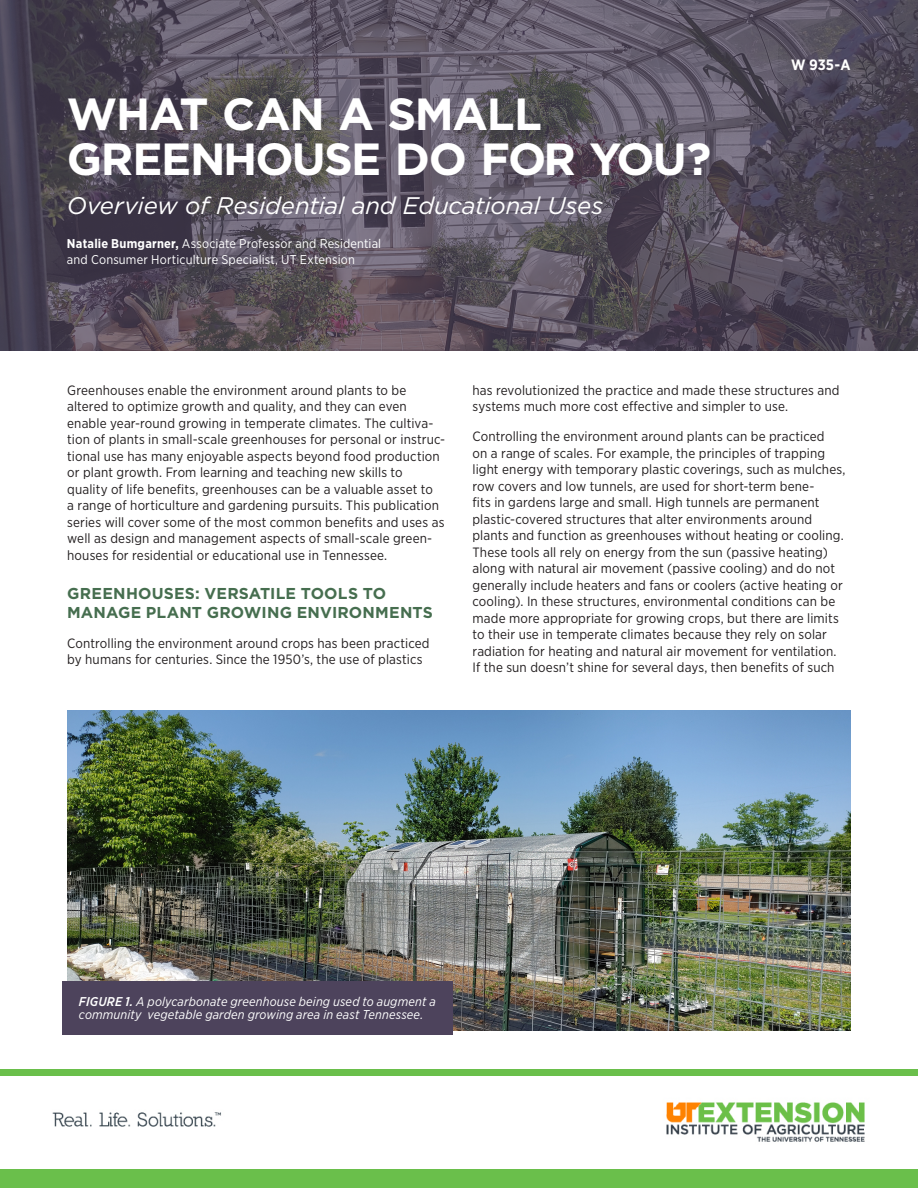
<style>
.page{position:relative;width:918px;height:1188px;background:#fff}
.page>*{position:absolute;margin:0;border:0;box-sizing:border-box;transform-origin:0 0}
.t1{font:700 45px/45px "Gotham";letter-spacing:-.03em;color:#fff}
.t2{font:italic 24px "Gotham";letter-spacing:-.01em;color:#fff}
.Subheads{font:700 15.75px/18.9px "Gotham";letter-spacing:.01em;color:#466e4f}
.PB_Number{font:700 15px "Gotham Narrow";color:#fff}
.Body_Text{font:13.5px/16.5px "Gotham Narrow";letter-spacing:.01em;color:#231f20}
.Photo_Captions{font:italic 12.75px/13.5px "Gotham Narrow";letter-spacing:.01em;color:#fff}
.Author_Name___Cred{font:12.75px/16.5px "Gotham Narrow";letter-spacing:.01em;color:#fff}
.s1{font-weight:700}
.s2{font-weight:500}
</style>
<div class="page">
<img style="left:67px;top:711px;width:784px;height:319px">
<svg style="left:0;top:0;width:918px;height:351px;background:#564f5c"></svg>
<img style="left:52px;top:1102px;width:813px;height:40px">
<div style="left:62px;top:981px;width:391px;height:54px;background:#4d435c"></div>
<div style="left:0;top:1169px;width:918px;height:19px;background:#6abf4b"></div>
<div style="left:0;top:1069px;width:918px;height:7px;background:#6abf4b"></div>
<p class="t1" style="left:67px;top:92px;width:646px">WHAT CAN A SMALL<br>GREENHOUSE DO FOR YOU?</p>
<p class="t2" style="left:67px;top:190px;width:538px">Overview of Residential and Educational Uses</p>
<p class="Author_Name___Cred" style="left:67px;top:235px;width:316px"><span class="s1">Natalie Bumgarner,</span> Associate Professor and Residential and Consumer Horticulture Specialist, UT Extension</p>
<p class="PB_Number" style="left:791px;top:55px;width:61px">W 935-A</p>
<p class="Body_Text" style="left:67px;top:381px;width:379px">Greenhouses enable the environment around plants to be altered to optimize growth and quality, and they can even enable year-round growing in temperate climates. The cultiva&shy;tion of plants in small-scale greenhouses for personal or instruc&shy;tional use has many enjoyable aspects beyond food production or plant growth. From learning and teaching new skills to quality of life benefits, greenhouses can be a valuable asset to<br>a range of horticulture and gardening pursuits. This publication series will cover some of the most common benefits and uses as well as design and management aspects of small-scale green&shy;houses for residential or educational use in Tennessee.</p>
<p class="Subheads" style="left:67px;top:584px;width:367px">GREENHOUSES: VERSATILE TOOLS TO<br>MANAGE PLANT GROWING ENVIRONMENTS</p>
<p class="Body_Text" style="left:67px;top:634px;width:364px">Controlling the environment around crops has been practiced by humans for centuries. Since the 1950’s, the use of plastics</p>
<p class="Body_Text" style="left:472px;top:381px;width:369px">has revolutionized the practice and made these structures and systems much more cost effective and simpler to use.</p>
<p class="Body_Text" style="left:472px;top:428px;width:375px">Controlling the environment around plants can be practiced<br>on a range of scales. For example, the principles of trapping light energy with temporary plastic coverings, such as mulches, row covers and low tunnels, are used for short-term bene-<br>fits in gardens large and small. High tunnels are permanent plastic-covered structures that alter environments around plants and function as greenhouses without heating or cooling.<br>These tools all rely on energy from the sun (passive heating) along with natural air movement (passive cooling) and do not generally include heaters and fans or coolers (active heating or cooling). In these structures, environmental conditions can be made more appropriate for growing crops, but there are limits to their use in temperate climates because they rely on solar radiation for heating and natural air movement for ventilation.<br>If the sun doesn’t shine for several days, then benefits of such</p>
<p class="Photo_Captions" style="left:79px;top:994px;width:358px"><span class="s2">FIGURE 1.</span> A polycarbonate greenhouse being used to augment a community vegetable garden growing area in east Tennessee.</p>
</div>
